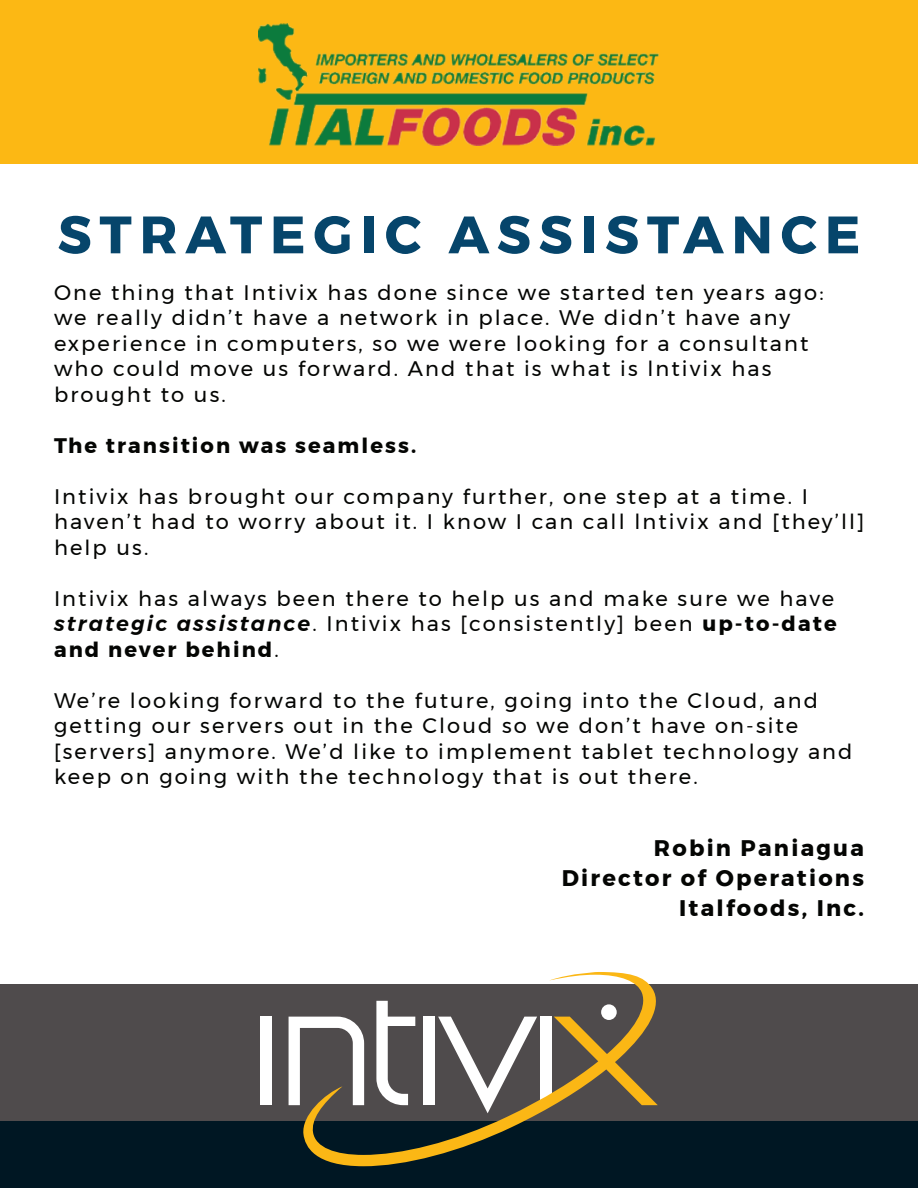
<style>
.page{position:relative;width:918px;height:1188px;background:#fff}
.page>*{position:absolute;margin:0;border:0;box-sizing:border-box;transform-origin:0 0}
.t1{font:700 52.5px "Montserrat";letter-spacing:.15em;color:#06456b}
.t2{font:700 22.5px/30px "Montserrat";letter-spacing:.1em;color:#040503;text-align:right}
.t3{font:21px/25.5px "Montserrat";letter-spacing:.1em;color:#040503}
.t4{font:700 21px "Montserrat";letter-spacing:.1em;color:#040503}
.s1{font-weight:600;font-style:italic}
.s2{font-weight:700}
</style>
<div class="page">
<div style="left:0;top:984px;width:918px;height:204px;background:#4f4b4c"></div>
<div style="left:0;top:1122px;width:918px;height:66px;background:#001723"></div>
<div style="left:0;top:0;width:918px;height:164px;background:#fcb814"></div>
<div style="left:260px;top:1017px;width:12px;height:88px;background:#fff"></div>
<svg style="left:289px;top:1017px;width:12px;height:88px"></svg>
<svg style="left:301px;top:972px;width:357px;height:194px"></svg>
<img style="left:258px;top:23px;width:401px;height:123px">
<h1 class="t1" style="left:58px;top:193px;width:804px">STRATEGIC ASSISTANCE</h1>
<p class="t3" style="left:54px;top:279px;width:771px">One thing that Intivix has done since we started ten years ago: we really didn’t have a network in place. We didn’t have any experience in computers, so we were looking for a consultant who could move us forward. And that is what is lntivix has brought to us.</p>
<p class="t4" style="left:54px;top:429px;width:364px">The transition was seamless.</p>
<p class="t3" style="left:54px;top:483px;width:812px">Intivix has brought our company further, one step at a time. I haven’t had to worry about it. I know I can call lntivix and [they’ll] help us.</p>
<p class="t3" style="left:54px;top:585px;width:784px">Intivix has always been there to help us and make sure we have <span class="s1">strategic assistance</span>. Intivix has [consistently] been <span class="s2">up-to-date and never behind</span>.</p>
<p class="t3" style="left:54px;top:687px;width:800px">We’re looking forward to the future, going into the Cloud, and getting our servers out in the Cloud so we don’t have on-site [servers] anymore. We’d like to implement tablet technology and keep on going with the technology that is out there.</p>
<p class="t2" style="left:562px;top:833px;width:304px">Robin Paniagua<br>Director of Operations<br>Italfoods, Inc.</p>
</div>
